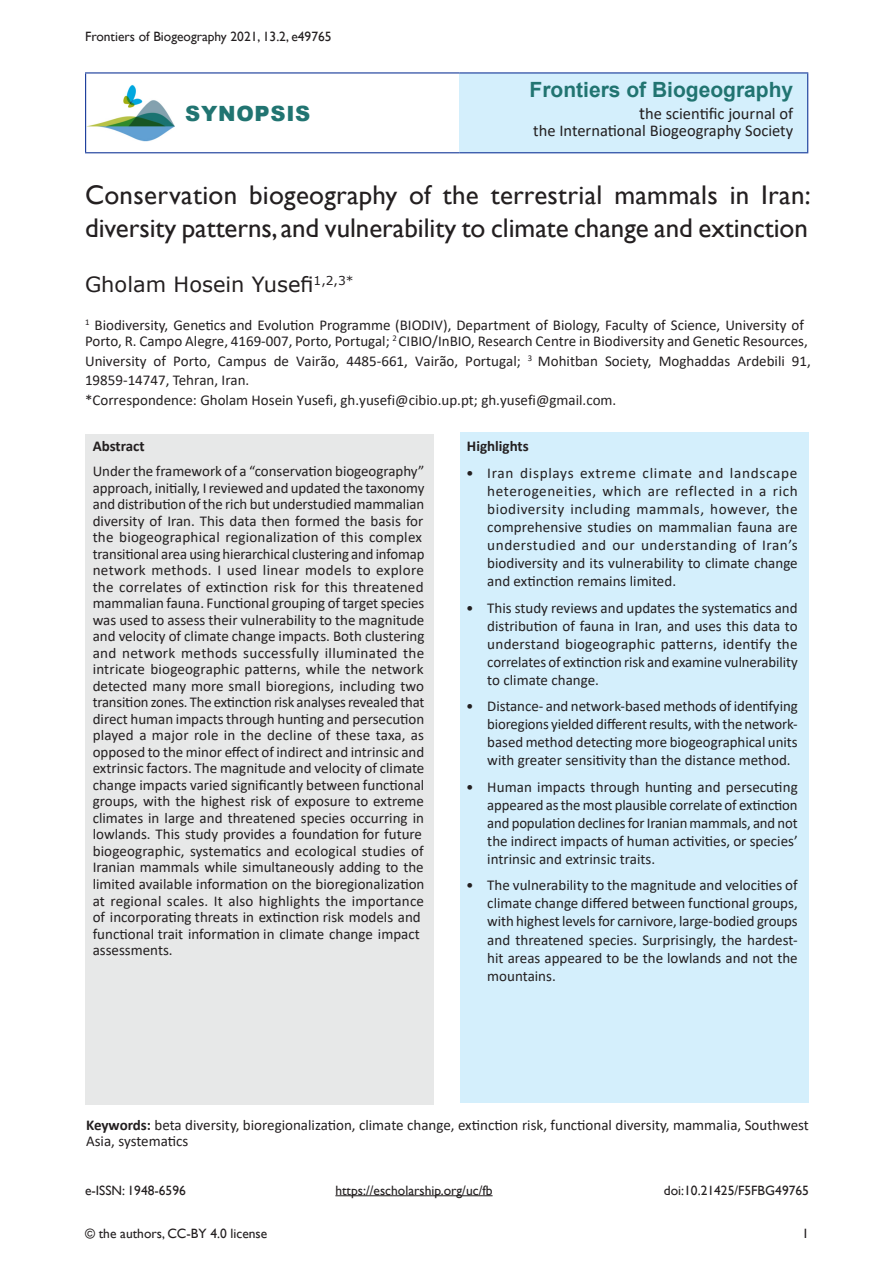
<style>
.page{position:relative;width:893px;height:1263px;background:#fff}
.page>*{position:absolute;margin:0;border:0;box-sizing:border-box;transform-origin:0 0}
.Affiliations{font:27px/32.4px "Gill Sans";color:#231f20}
.Affiliations-2{font:21px "Verdana";color:#231f20}
.t1{font:700 21px "Arial";color:#217471}
.t2{font:900 21px "Arial";letter-spacing:.035em;color:#217471}
.t3{font:16.5px/16.5px "Calibri";color:#231f20;text-align:right}
.Abstract{font:15px/16.5px "Calibri";color:#231f20}
.Highlights{font:15px/18px "Calibri";color:#231f20;text-align:justify}
.Affiliations-3{font:15px/19.6px "Calibri";color:#231f20}
.KeywordsTitle{font:15px/16.5px "Calibri";color:#231f20}
.HighlightsHead{font:700 15px "Calibri";color:#231f20}
.t4{font:13.5px "Gill Sans";color:#231f20}
.s1{font-size:18px}
.s2{font-weight:700}
</style>
<div class="page">
<img style="left:86px;top:84px;width:88px;height:58px">
<div style="left:459px;top:73px;width:349px;height:80px;background:#d4effc"></div>
<hr style="left:85px;top:72px;width:374px;height:2px;background:#163999">
<hr style="left:85px;top:74px;width:1px;height:78px;background:#163999">
<hr style="left:459px;top:72px;width:349px;height:2px;background:#163999">
<hr style="left:807px;top:74px;width:1px;height:78px;background:#163999">
<hr style="left:85px;top:152px;width:374px;height:1px;background:#163999">
<hr style="left:459px;top:152px;width:349px;height:1px;background:#163999">
<hr style="left:335px;top:1195px;width:158px;height:1px;background:#231f20">
<div style="left:460px;top:432px;width:349px;height:671px;background:#d4effc"></div>
<div style="left:85px;top:434px;width:349px;height:671px;background:#e7e8e8"></div>
<p class="t4" style="left:85px;top:28px;width:248px">Frontiers of Biogeography 2021, 13.2, e49765</p>
<h2 class="t2" style="left:185px;top:98px;width:127px">SYNOPSIS</h2>
<h2 class="t1" style="left:530px;top:75px;width:265px">Frontiers of Biogeography</h2>
<p class="t3" style="left:533px;top:105px;width:262px"><span class="s1">t</span>he scientific journal of<br>the International Biogeography Society</p>
<p class="Affiliations" style="left:85px;top:179px;width:727px">Conservation biogeography of the terrestrial mammals in Iran: diversity patterns,and vulnerability to climate change and extinction</p>
<p class="Affiliations-2" style="left:85px;top:270px;width:270px">Gholam Hosein Yusefi<sup>1,2,3*</sup></p>
<p class="Affiliations-3" style="left:85px;top:316px;width:724px;line-height:16.4px"><sup>1</sup> Biodiversity, Genetics and Evolution Programme (BIODIV), Department of Biology, Faculty of Science, University of<br>Porto, R. Campo Alegre, 4169-007, Porto, Portugal; <sup>2</sup> CIBIO/InBIO, Research Centre in Biodiversity and Genetic Resources,</p>
<p class="Affiliations-3" style="left:85px;top:351px;width:727px">University of Porto, Campus de Vairão, 4485-661, Vairão, Portugal; <sup>3</sup> Mohitban Society, Moghaddas Ardebili 91,<br>19859-14747, Tehran, Iran.<br>*Correspondence: Gholam Hosein Yusefi, gh.yusefi@cibio.up.pt; gh.yusefi@gmail.com.</p>
<p class="HighlightsHead" style="left:467px;top:435px;width:63px">Highlights</p>
<p class="Highlights" style="left:487px;top:464px;width:312px;text-indent:-21px">• Iran displays extreme climate and landscape heterogeneities, which are reflected in a rich biodiversity including mammals, however, the comprehensive studies on mammalian fauna are understudied and our understanding of Iran’s biodiversity and its vulnerability to climate change and extinction remains limited.</p>
<p class="Highlights" style="left:487px;top:599px;width:312px;text-indent:-21px">• This study reviews and updates the systematics and distribution of fauna in Iran, and uses this data to understand biogeographic patterns, identify the correlates of extinction risk and examine vulnerability to climate change.</p>
<p class="Highlights" style="left:487px;top:697px;width:312px;text-indent:-21px">• Distance- and network-based methods of identifying bioregions yielded different results, with the network&shy;based method detecting more biogeographical units with greater sensitivity than the distance method.</p>
<p class="Highlights" style="left:487px;top:778px;width:312px;text-indent:-21px">• Human impacts through hunting and persecuting appeared as the most plausible correlate of extinction and population declines for Iranian mammals, and not the indirect impacts of human activities, or species’ intrinsic and extrinsic traits.</p>
<p class="Highlights" style="left:487px;top:876px;width:312px;text-indent:-21px">• The vulnerability to the magnitude and velocities of climate change differed between functional groups, with highest levels for carnivore, large-bodied groups and threatened species. Surprisingly, the hardest&shy;hit areas appeared to be the lowlands and not the mountains.</p>
<p class="Abstract" style="left:93px;top:434px;width:333px;line-height:25px"><span class="s2">Abstract<br></span>Under the framework of a “conservation biogeography”</p>
<p class="Abstract" style="left:93px;top:479px;width:333px">approach, initially, I reviewed and updated the taxonomy and distribution of the rich but understudied mammalian diversity of Iran. This data then formed the basis for the biogeographical regionalization of this complex transitional area using hierarchical clustering and infomap network methods. I used linear models to explore the correlates of extinction risk for this threatened mammalian fauna. Functional grouping of target species was used to assess their vulnerability to the magnitude and velocity of climate change impacts. Both clustering and network methods successfully illuminated the intricate biogeographic patterns, while the network detected many more small bioregions, including two transition zones. The extinction risk analyses revealed that direct human impacts through hunting and persecution played a major role in the decline of these taxa, as opposed to the minor effect of indirect and intrinsic and extrinsic factors. The magnitude and velocity of climate change impacts varied significantly between functional groups, with the highest risk of exposure to extreme climates in large and threatened species occurring in lowlands. This study provides a foundation for future biogeographic, systematics and ecological studies of Iranian mammals while simultaneously adding to the limited available information on the bioregionalization at regional scales. It also highlights the importance of incorporating threats in extinction risk models and functional trait information in climate change impact assessments.</p>
<p class="KeywordsTitle" style="left:86px;top:1116px;width:724px"><span class="s2">Keywords:</span> beta diversity, bioregionalization, climate change, extinction risk, functional diversity, mammalia, Southwest<br>Asia, systematics</p>
<p class="t4" style="left:85px;top:1182px;width:102px">e-ISSN: 1948-6596</p>
<p class="t4" style="left:335px;top:1182px;width:159px">https://escholarship.org/uc/fb</p>
<p class="t4" style="left:664px;top:1182px;width:147px">doi:10.21425/F5FBG49765</p>
<p class="t4" style="left:85px;top:1225px;width:184px">© the authors, CC-BY 4.0 license</p>
<p class="t4" style="left:802px;top:1226px;width:8px">1</p>
</div>
